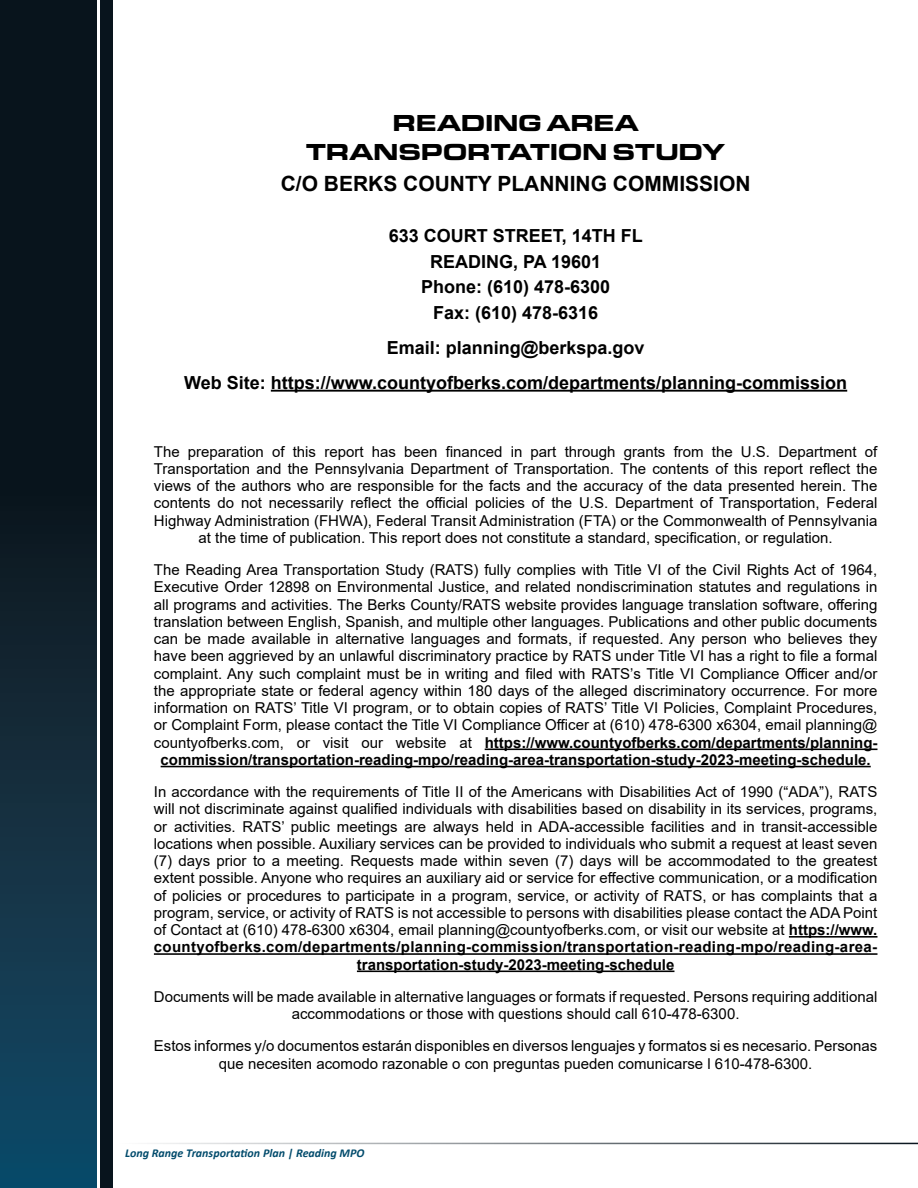
<style>
.page{position:relative;width:918px;height:1188px;background:#fff}
.page>*{position:absolute;margin:0;border:0;box-sizing:border-box;transform-origin:0 0}
.t1{font:900 24px/28.5px "Eurostile Ext";letter-spacing:-.04em;color:#000;text-align:center}
.t2{font:700 21px "Arial";color:#000}
.t3{font:700 18px/25.5px "Arial";color:#000;text-align:center}
.t4{font:15px/17.2px "Arial";color:#000;text-align:center}
.t5{font:italic 700 12px "Calibri";color:#024b6c}
.s1{font-weight:700}
</style>
<div class="page">
<div style="left:100px;top:0;width:12px;height:1188px;background:#08141d"></div>
<svg style="left:0;top:0;width:97px;height:1188px;background:#0d2432"></svg>
<hr style="left:116px;top:1143px;width:802px;height:1px;background:#08141d">
<hr style="left:271px;top:390px;width:576px;height:2px;background:#000">
<hr style="left:485px;top:749px;width:392px;height:1px;background:#000">
<hr style="left:161px;top:766px;width:710px;height:1px;background:#000">
<hr style="left:789px;top:936px;width:88px;height:2px;background:#000">
<hr style="left:154px;top:953px;width:723px;height:2px;background:#000">
<hr style="left:357px;top:971px;width:317px;height:1px;background:#000">
<h1 class="t1" style="left:306px;top:107px;width:421px">READING AREA<br>TRANSPORTATION STUDY</h1>
<h2 class="t2" style="left:281px;top:169px;width:471px">C/O BERKS COUNTY PLANNING COMMISSION</h2>
<p class="t3" style="left:389px;top:223px;width:256px">633 COURT STREET, 14TH FL<br>READING, PA 19601<br>Phone: (610) 478-6300<br>Fax: (610) 478-6316</p>
<p class="t3" style="left:184px;top:331px;width:665px;line-height:34.5px">Email: planning@berkspa.gov<br>Web Site: https://www.countyofberks.com/departments/planning-commission</p>
<p class="t4" style="left:154px;top:443px;width:725px">The preparation of this report has been financed in part through grants from the U.S. Department of Transportation and the Pennsylvania Department of Transportation. The contents of this report reflect the views of the authors who are responsible for the facts and the accuracy of the data presented herein. The contents do not necessarily reflect the official policies of the U.S. Department of Transportation, Federal Highway Administration (FHWA), Federal Transit Administration (FTA) or the Commonwealth of Pennsylvania at the time of publication. This report does not constitute a standard, specification, or regulation.</p>
<p class="t4" style="left:154px;top:561px;width:725px">The Reading Area Transportation Study (RATS) fully complies with Title VI of the Civil Rights Act of 1964, Executive Order 12898 on Environmental Justice, and related nondiscrimination statutes and regulations in all programs and activities. The Berks County/RATS website provides language translation software, offering translation between English, Spanish, and multiple other languages. Publications and other public documents can be made available in alternative languages and formats, if requested. Any person who believes they have been aggrieved by an unlawful discriminatory practice by RATS under Title VI has a right to file a formal complaint. Any such complaint must be in writing and filed with RATS’s Title VI Compliance Officer and/or the appropriate state or federal agency within 180 days of the alleged discriminatory occurrence. For more information on RATS’ Title VI program, or to obtain copies of RATS’ Title VI Policies, Complaint Procedures, or Complaint Form, please contact the Title VI Compliance Officer at (610) 478-6300 x6304, email planning@ countyofberks.com, or visit our website at <span class="s1">https://www.countyofberks.com/departments/planning&shy;commission/transportation-reading-mpo/reading-area-transportation-study-2023-meeting-schedule.</span></p>
<p class="t4" style="left:154px;top:783px;width:725px">In accordance with the requirements of Title II of the Americans with Disabilities Act of 1990 (“ADA”), RATS will not discriminate against qualified individuals with disabilities based on disability in its services, programs, or activities. RATS’ public meetings are always held in ADA-accessible facilities and in transit-accessible locations when possible. Auxiliary services can be provided to individuals who submit a request at least seven (7) days prior to a meeting. Requests made within seven (7) days will be accommodated to the greatest extent possible. Anyone who requires an auxiliary aid or service for effective communication, or a modification of policies or procedures to participate in a program, service, or activity of RATS, or has complaints that a program, service, or activity of RATS is not accessible to persons with disabilities please contact the ADA Point of Contact at (610) 478-6300 x6304, email planning@countyofberks.com, or visit our website at <span class="s1">https://www. countyofberks.com/departments/planning-commission/transportation-reading-mpo/reading-area&shy;transportation-study-2023-meeting-schedule</span></p>
<p class="t4" style="left:154px;top:988px;width:725px">Documents will be made available in alternative languages or formats if requested. Persons requiring additional accommodations or those with questions should call 610-478-6300.</p>
<p class="t4" style="left:154px;top:1037px;width:725px">Estos informes y/o documentos estarán disponibles en diversos lenguajes y formatos si es necesario. Personas que necesiten acomodo razonable o con preguntas pueden comunicarse l 610-478-6300.</p>
<p class="t5" style="left:125px;top:1144px;width:241px">Long Range Transportation Plan | Reading MPO</p>
</div>
